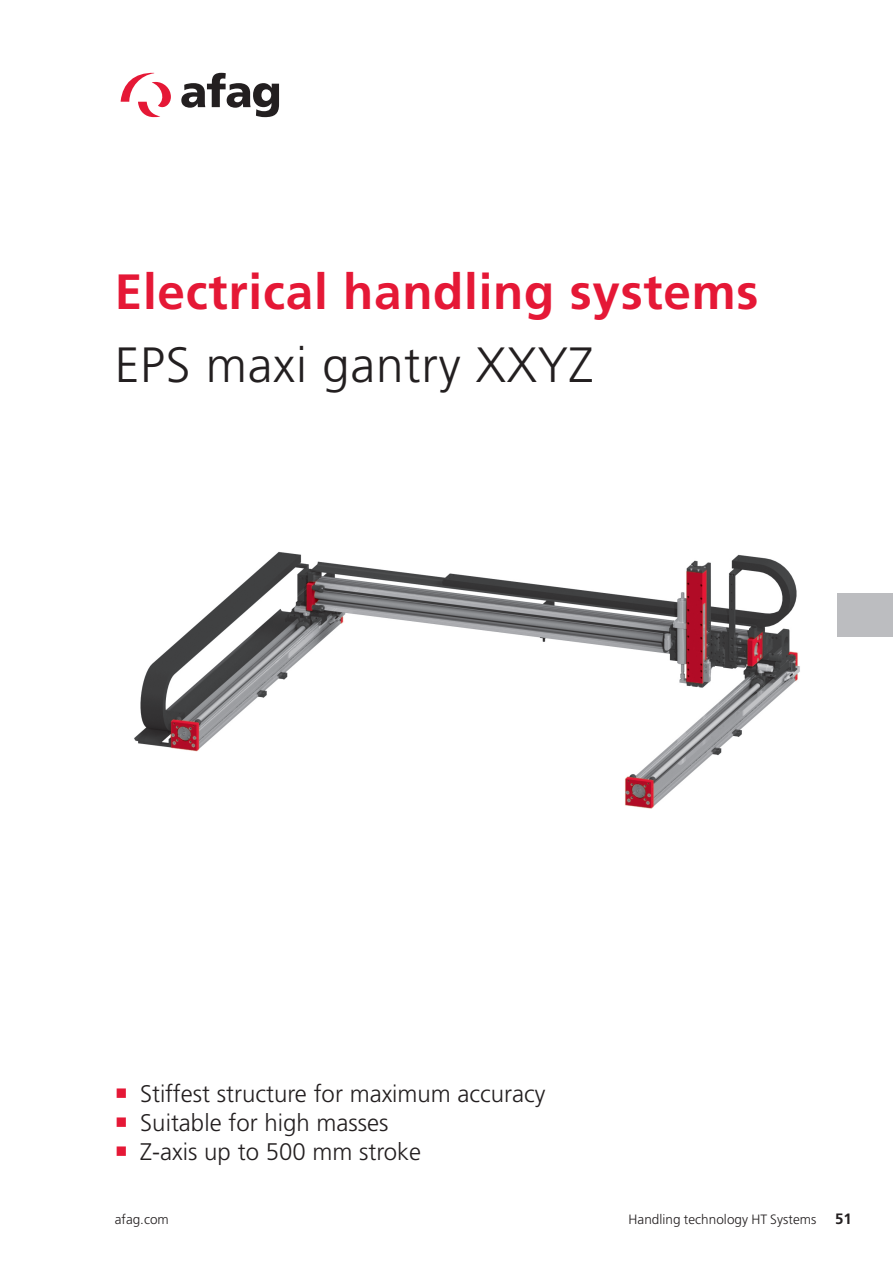
<style>
.page{position:relative;width:893px;height:1263px;background:#fff}
.page>*{position:absolute;margin:0;border:0;box-sizing:border-box;transform-origin:0 0}
.Haupttitel_rot{font:700 49.5px "Frutiger LT Pro";letter-spacing:.015em;color:#e51836}
.Produkttitel{font:300 49.5px "Frutiger LT Pro";letter-spacing:.015em;color:#231f20}
.t1{font:300 24px "Frutiger LT Pro";color:#231f20}
.t2{font:300 13.5px "Frutiger LT Pro";letter-spacing:.005em;color:#231f20}
.s1{font-weight:700;font-size:15px}
</style>
<div class="page">
<img style="left:134px;top:551px;width:666px;height:258px">
<div style="left:838px;top:593px;width:55px;height:44px;background:#bcbdc0"></div>
<svg style="left:121px;top:72px;width:50px;height:45px"></svg>
<svg style="left:181px;top:73px;width:98px;height:44px"></svg>
<p class="Haupttitel_rot" style="left:115px;top:263px;width:645px">Electrical handling systems</p>
<p class="Produkttitel" style="left:115px;top:336px;width:480px">EPS maxi gantry XXYZ</p>
<p class="t1" style="left:140px;top:1080px;width:407px">Stiffest structure for maximum accuracy</p>
<p class="t1" style="left:140px;top:1109px;width:250px">Suitable for high masses</p>
<p class="t1" style="left:140px;top:1138px;width:282px">Z-axis up to 500 mm stroke</p>
<p class="t2" style="left:115px;top:1211px;width:55px">afag.com</p>
<p class="t2" style="left:628px;top:1211px;width:225px">Handling technology HT Systems <span class="s1">51</span></p>
</div>
